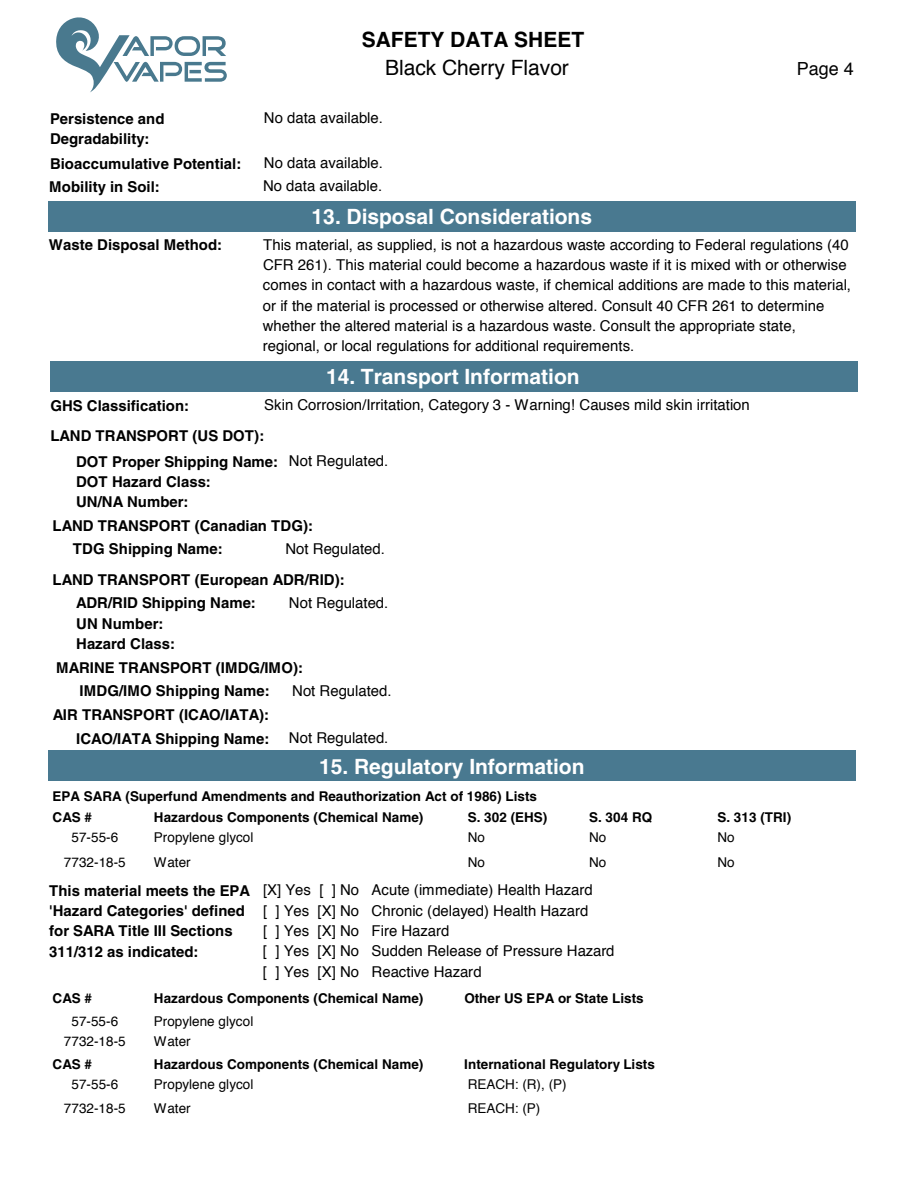
<style>
.page{position:relative;width:918px;height:1188px;background:#fff}
.page>*{position:absolute;margin:0;border:0;box-sizing:border-box;transform-origin:0 0}
.t1{font:700 21px "Helvetica";letter-spacing:-.005em;color:#fff}
.t2{font:21px "Helvetica";color:#000}
.t3{font:700 21px "Helvetica";color:#000}
.t4{font:18px "Helvetica";color:#000}
.t5{font:15px/20.4px "Helvetica";color:#000}
.t6{font:700 15px/20.4px "Helvetica";color:#000}
.t7{font:700 13.5px "Helvetica";letter-spacing:.005em;color:#000}
.t8{font:13.5px "Helvetica";letter-spacing:.005em;color:#000}
.s1{font-weight:400}
</style>
<div class="page">
<svg style="left:56px;top:17px;width:171px;height:75px"></svg>
<div style="left:49px;top:201px;width:807px;height:30px;background:#497990"></div>
<div style="left:50px;top:361px;width:807px;height:30px;background:#497990"></div>
<div style="left:49px;top:751px;width:807px;height:30px;background:#497990"></div>
<h1 class="t3" style="left:362px;top:27px;width:224px">SAFETY DATA SHEET</h1>
<h1 class="t2" style="left:385px;top:52px;width:185px">Black Cherry Flavor</h1>
<p class="t6" style="left:50px;top:108px;width:116px">Persistence and</p>
<p class="t5" style="left:264px;top:108px;width:121px">No data available.</p>
<p class="t6" style="left:50px;top:127px;width:193px;line-height:24.6px">Degradability:<br>Bioaccumulative Potential:</p>
<p class="t5" style="left:264px;top:153px;width:121px">No data available.</p>
<p class="t6" style="left:49px;top:176px;width:112px">Mobility in Soil:</p>
<p class="t5" style="left:263px;top:176px;width:121px">No data available.</p>
<h1 class="t1" style="left:312px;top:204px;width:282px">13. Disposal Considerations</h1>
<p class="t4" style="left:797px;top:54px;width:59px">Page 4</p>
<p class="t6" style="left:49px;top:235px;width:175px">Waste Disposal Method:</p>
<p class="t5" style="left:263px;top:235px;width:590px">This material, as supplied, is not a hazardous waste according to Federal regulations (40<br>CFR 261). This material could become a hazardous waste if it is mixed with or otherwise comes in contact with a hazardous waste, if chemical additions are made to this material, or if the material is processed or otherwise altered. Consult 40 CFR 261 to determine whether the altered material is a hazardous waste. Consult the appropriate state, regional, or local regulations for additional requirements.</p>
<h1 class="t1" style="left:326px;top:364px;width:255px">14. Transport Information</h1>
<p class="t6" style="left:50px;top:395px;width:140px">GHS Classification:</p>
<p class="t5" style="left:264px;top:395px;width:487px">Skin Corrosion/Irritation, Category 3 - Warning! Causes mild skin irritation</p>
<p class="t6" style="left:50px;top:425px;width:215px">LAND TRANSPORT (US DOT):</p>
<p class="t6" style="left:76px;top:451px;width:314px">DOT Proper Shipping Name: <span class="s1">Not Regulated.<br></span>DOT Hazard Class:<br>UN/NA Number:</p>
<p class="t6" style="left:53px;top:515px;width:262px">LAND TRANSPORT (Canadian TDG):</p>
<p class="t6" style="left:73px;top:539px;width:151px">TDG Shipping Name:</p>
<p class="t5" style="left:286px;top:539px;width:101px">Not Regulated.</p>
<p class="t6" style="left:53px;top:569px;width:294px">LAND TRANSPORT (European ADR/RID):</p>
<p class="t6" style="left:76px;top:613px;width:100px">UN Number:<br>Hazard Class:</p>
<p class="t6" style="left:80px;top:681px;width:192px">IMDG/IMO Shipping Name:</p>
<p class="t5" style="left:292px;top:681px;width:101px">Not Regulated.</p>
<p class="t6" style="left:76px;top:593px;width:181px">ADR/RID Shipping Name:</p>
<p class="t5" style="left:289px;top:593px;width:101px">Not Regulated.</p>
<p class="t6" style="left:56px;top:657px;width:249px">MARINE TRANSPORT (IMDG/IMO):</p>
<p class="t6" style="left:53px;top:704px;width:218px">AIR TRANSPORT (ICAO/IATA):</p>
<p class="t6" style="left:76px;top:728px;width:195px">ICAO/IATA Shipping Name:</p>
<p class="t5" style="left:289px;top:728px;width:101px">Not Regulated.</p>
<h1 class="t1" style="left:319px;top:754px;width:267px">15. Regulatory Information</h1>
<p class="t7" style="left:468px;top:809px;width:81px">S. 302 (EHS)</p>
<p class="t7" style="left:589px;top:809px;width:65px">S. 304 RQ</p>
<p class="t7" style="left:717px;top:809px;width:75px">S. 313 (TRI)</p>
<p class="t7" style="left:53px;top:788px;width:486px">EPA SARA (Superfund Amendments and Reauthorization Act of 1986) Lists</p>
<p class="t8" style="left:72px;top:827px;width:48px">57-55-6</p>
<p class="t8" style="left:154px;top:827px;width:101px">Propylene glycol</p>
<p class="t8" style="left:468px;top:827px;width:19px">No</p>
<p class="t8" style="left:589px;top:827px;width:19px">No</p>
<p class="t8" style="left:718px;top:827px;width:19px">No</p>
<p class="t8" style="left:64px;top:852px;width:63px">7732-18-5</p>
<p class="t8" style="left:154px;top:852px;width:38px">Water</p>
<p class="t8" style="left:468px;top:852px;width:19px">No</p>
<p class="t8" style="left:589px;top:852px;width:19px">No</p>
<p class="t8" style="left:718px;top:852px;width:19px">No</p>
<p class="t5" style="left:263px;top:880px;width:353px">[X] Yes [ ] No Acute (immediate) Health Hazard<br>[ ] Yes [X] No Chronic (delayed) Health Hazard<br>[ ] Yes [X] No Fire Hazard<br>[ ] Yes [X] No Sudden Release of Pressure Hazard [ ] Yes [X] No Reactive Hazard</p>
<p class="t7" style="left:53px;top:809px;width:41px">CAS #</p>
<p class="t7" style="left:154px;top:809px;width:271px">Hazardous Components (Chemical Name)</p>
<p class="t6" style="left:49px;top:880px;width:203px">This material meets the EPA 'Hazard Categories' defined for SARA Title III Sections<br>311/312 as indicated:</p>
<p class="t7" style="left:53px;top:990px;width:41px">CAS #</p>
<p class="t7" style="left:154px;top:990px;width:271px">Hazardous Components (Chemical Name)</p>
<p class="t7" style="left:464px;top:990px;width:181px">Other US EPA or State Lists</p>
<p class="t8" style="left:71px;top:1011px;width:48px">57-55-6</p>
<p class="t8" style="left:154px;top:1011px;width:101px">Propylene glycol</p>
<p class="t8" style="left:64px;top:1031px;width:63px">7732-18-5</p>
<p class="t8" style="left:154px;top:1031px;width:38px">Water</p>
<p class="t7" style="left:53px;top:1056px;width:41px">CAS #</p>
<p class="t7" style="left:154px;top:1056px;width:271px">Hazardous Components (Chemical Name)</p>
<p class="t7" style="left:464px;top:1056px;width:192px">International Regulatory Lists</p>
<p class="t8" style="left:72px;top:1073px;width:48px">57-55-6</p>
<p class="t8" style="left:154px;top:1073px;width:101px">Propylene glycol</p>
<p class="t8" style="left:468px;top:1073px;width:100px">REACH: (R), (P)</p>
<p class="t8" style="left:64px;top:1098px;width:63px">7732-18-5</p>
<p class="t8" style="left:154px;top:1098px;width:38px">Water</p>
<p class="t8" style="left:468px;top:1098px;width:74px">REACH: (P)</p>
</div>
